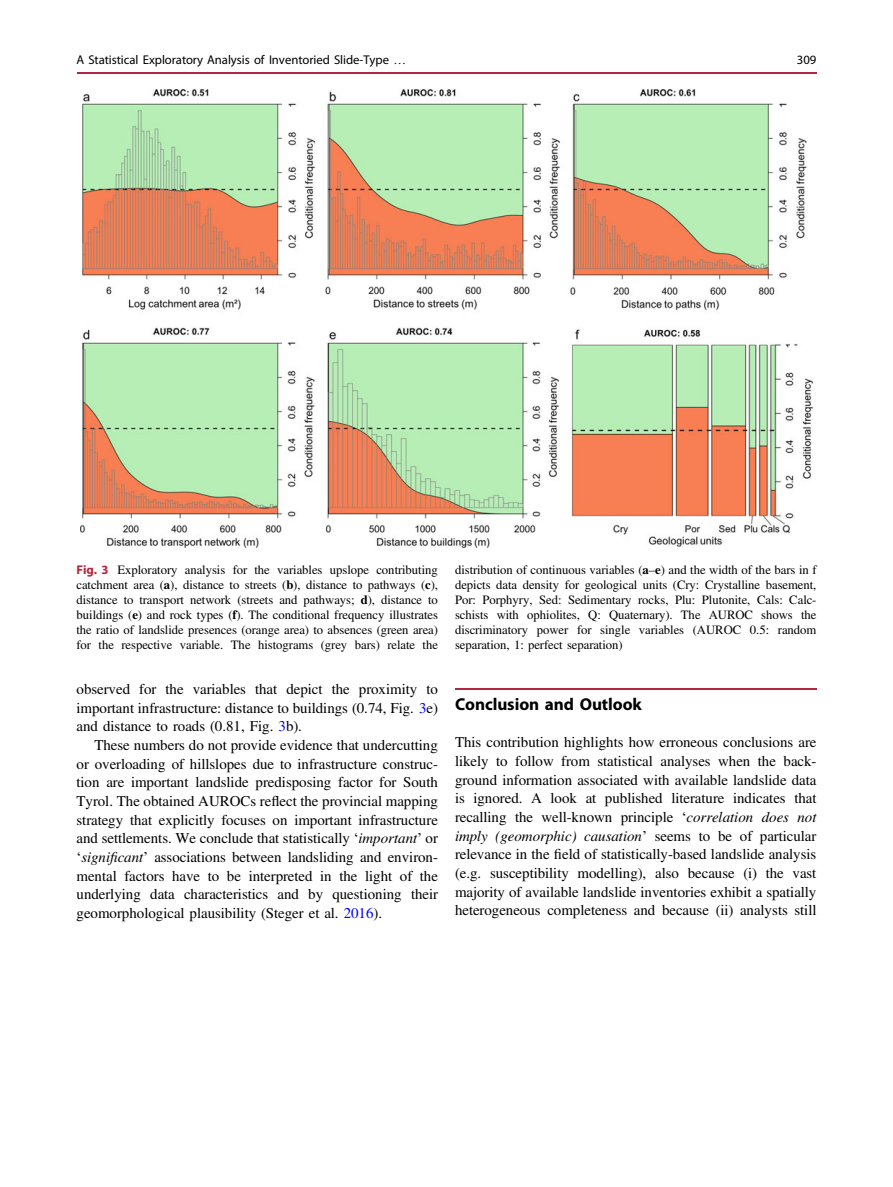
<style>
.page{position:relative;width:893px;height:1187px;background:#fff}
.page>*{position:absolute;margin:0;border:0;box-sizing:border-box;transform-origin:0 0}
.t1{font:17.25px "Adv OT3 b 30 f 6 db.B38";color:#000}
.t2{font:15px/18.8px "Adv TT5 ada 87 cc 34";color:#000;text-align:justify}
.t3{font:15px "Adv T Tf 2 e 4 df 62.I217";color:#000}
.t4{font:12.75px/15px "Adv TT5 ada 87 cc 34";color:#000;text-align:justify}
.t5{font:12.75px "Adv OT46 dcae 8138";color:#000}
.s1{font-family:"Adv TT3713 a 231"}
.s2{font-family:"Adv OT3 b 30 f 6 db.B38";color:#b52440}
.s3{font-family:"Adv T Teeee 58 d 9.B7"}
.s4{font-family:"Adv TT5 ada 87 cc"}
.s5{color:#00f}
.s6{font-family:"Adv GTIMES R2"}
.s7{font-family:"Adv T Tf 2 e 4 df 62.I217"}
.s8{font-family:"Adv T Tf 2 e 4 df 62.I+fb"}
.s9{font-family:"Adv TT5 ada 87 cc 34"}
.s10{font-family:"Adv TT5 ada 87 cc+fb 3"}
</style>
<div class="page">
<hr style="left:455px;top:687px;width:361px;height:2px;background:#b52440">
<img style="left:81px;top:89px;width:731px;height:458px">
<hr style="left:77px;top:72px;width:739px;height:2px;background:#b52440">
<p class="t5" style="left:77px;top:55px;width:331px">A Statistical Exploratory Analysis of Inventoried Slide-Type <span class="s1">…</span></p>
<p class="t5" style="left:797px;top:55px;width:21px">309</p>
<p class="t4" style="left:77px;top:564px;width:363px"><span class="s2">Fig. 3</span> Exploratory analysis for the variables upslope contributing catchment area (<span class="s3">a</span>), distance to streets (<span class="s3">b</span>), distance to pathways (<span class="s3">c</span>), distance to transport network (streets and pathways; <span class="s3">d</span>), distance to buildings (<span class="s3">e</span>) and rock types (<span class="s3">f</span>). The conditional frequency illustrates the ratio of landslide presences (orange area) to absences (green area) for the respective variable. The histograms (grey bars) relate the</p>
<p class="t4" style="left:455px;top:564px;width:363px">distribution of continuous variables (<span class="s3">a</span><span class="s4">–</span><span class="s3">e</span>) and the width of the bars in f depicts data density for geological units (Cry: Crystalline basement, Por: Porphyry, Sed: Sedimentary rocks, Plu: Plutonite, Cals: Calc&shy;schists with ophiolites, Q: Quaternary). The AUROC shows the discriminatory power for single variables (AUROC 0.5: random separation, 1: perfect separation)</p>
<p class="t2" style="left:77px;top:681px;width:363px">observed for the variables that depict the proximity to important infrastructure: distance to buildings (0.74, Fig. <span class="s5">3</span>e) and distance to roads (0.81, Fig. <span class="s5">3</span>b).</p>
<p class="t2" style="left:77px;top:737px;width:363px;text-indent:18px">These numbers do not provide evidence that undercutting or overloading of hillslopes due to infrastructure construc&shy;tion are important landslide predisposing factor for South Tyrol. The obtained AUROCs re<span class="s6">fl</span>ect the provincial mapping strategy that explicitly focuses on important infrastructure and settlements. We conclude that statistically <span class="s1">‘</span><span class="s7">important</span><span class="s1">’</span> or <span class="s1">‘</span><span class="s7">signi</span><span class="s8">fi</span><span class="s7">cant</span><span class="s1">’</span> associations between landsliding and environ&shy;mental factors have to be interpreted in the light of the underlying data characteristics and by questioning their geomorphological plausibility (Steger et al. <span class="s5">2016</span>).</p>
<p class="t1" style="left:455px;top:697px;width:188px">Conclusion and Outlook</p>
<p class="t2" style="left:455px;top:734px;width:363px">This contribution highlights how erroneous conclusions are likely to follow from statistical analyses when the back&shy;ground information associated with available landslide data is ignored. A look at published literature indicates that recalling the well-known principle <span class="s1">‘</span><span class="s7">correlation does not</span></p>
<p class="t3" style="left:455px;top:830px;width:363px">imply (geomorphic) causation<span class="s1">’</span> <span class="s9">seems to be of particular</span></p>
<p class="t2" style="left:455px;top:846px;width:363px">relevance in the <span class="s10">fi</span>eld of statistically-based landslide analysis (e.g. susceptibility modelling), also because (i) the vast majority of available landslide inventories exhibit a spatially heterogeneous completeness and because (ii) analysts still</p>
</div>
